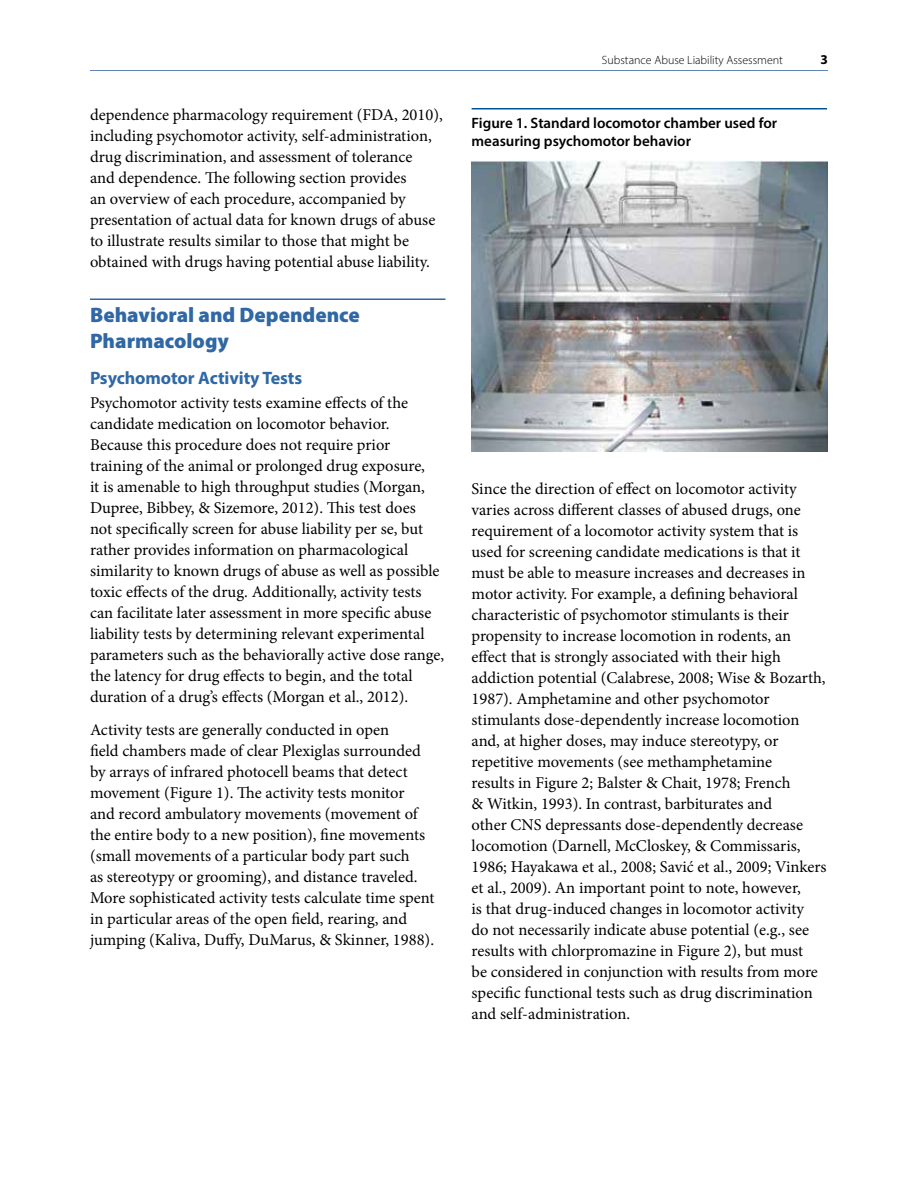
<style>
.page{position:relative;width:918px;height:1188px;background:#fff}
.page>*{position:absolute;margin:0;border:0;box-sizing:border-box;transform-origin:0 0}
.t1{font:900 21px/25.5px "Myriad Pro";color:#2f68a4}
.t2{font:700 18px "Myriad Pro";letter-spacing:-.005em;color:#2f68a4}
.t3{font:16.5px/21px "Minion Pro";color:#000}
.t4{font:600 15px/18px "Myriad Pro";color:#000}
.t5{font:700 13.5px "Myriad Pro";color:#000}
.t6{font:300 12px "Myriad Pro";color:#000}
</style>
<div class="page">
<hr style="left:90px;top:70px;width:738px;height:1px;background:#6082b6">
<hr style="left:90px;top:298px;width:356px;height:2px;background:#2f68a4">
<hr style="left:472px;top:108px;width:355px;height:2px;background:#005295">
<img style="left:472px;top:160px;width:355px;height:291px">
<p class="t3" style="left:90px;top:104px;width:354px">dependence pharmacology requirement (FDA, 2010), including psychomotor activity, self-administration, drug discrimination, and assessment of tolerance<br>and dependence. The following section provides<br>an overview of each procedure, accompanied by presentation of actual data for known drugs of abuse to illustrate results similar to those that might be obtained with drugs having potential abuse liability.</p>
<p class="t1" style="left:90px;top:302px;width:271px">Behavioral and Dependence<br>Pharmacology</p>
<p class="t2" style="left:90px;top:366px;width:214px">Psychomotor Activity Tests</p>
<p class="t3" style="left:90px;top:392px;width:356px">Psychomotor activity tests examine effects of the candidate medication on locomotor behavior.<br>Because this procedure does not require prior training of the animal or prolonged drug exposure,<br>it is amenable to high throughput studies (Morgan, Dupree, Bibbey, &amp; Sizemore, 2012). This test does<br>not specifically screen for abuse liability per se, but rather provides information on pharmacological similarity to known drugs of abuse as well as possible toxic effects of the drug. Additionally, activity tests can facilitate later assessment in more specific abuse liability tests by determining relevant experimental parameters such as the behaviorally active dose range, the latency for drug effects to begin, and the total duration of a drug’s effects (Morgan et al., 2012).</p>
<p class="t3" style="left:90px;top:719px;width:346px">Activity tests are generally conducted in open<br>field chambers made of clear Plexiglas surrounded by arrays of infrared photocell beams that detect movement (Figure 1). The activity tests monitor<br>and record ambulatory movements (movement of the entire body to a new position), fine movements (small movements of a particular body part such<br>as stereotypy or grooming), and distance traveled.<br>More sophisticated activity tests calculate time spent in particular areas of the open field, rearing, and jumping (Kaliva, Duffy, DuMarus, &amp; Skinner, 1988).</p>
<p class="t6" style="left:602px;top:53px;width:183px">Substance Abuse Liability Assessment</p>
<p class="t5" style="left:821px;top:51px;width:9px">3</p>
<p class="t4" style="left:472px;top:113px;width:307px">Figure 1. Standard locomotor chamber used for measuring psychomotor behavior</p>
<p class="t3" style="left:472px;top:478px;width:357px">Since the direction of effect on locomotor activity varies across different classes of abused drugs, one requirement of a locomotor activity system that is used for screening candidate medications is that it must be able to measure increases and decreases in motor activity. For example, a defining behavioral characteristic of psychomotor stimulants is their propensity to increase locomotion in rodents, an effect that is strongly associated with their high addiction potential (Calabrese, 2008; Wise &amp; Bozarth, 1987). Amphetamine and other psychomotor stimulants dose-dependently increase locomotion and, at higher doses, may induce stereotypy, or repetitive movements (see methamphetamine<br>results in Figure 2; Balster &amp; Chait, 1978; French<br>&amp; Witkin, 1993). In contrast, barbiturates and<br>other CNS depressants dose-dependently decrease locomotion (Darnell, McCloskey, &amp; Commissaris, 1986; Hayakawa et al., 2008; Savić et al., 2009; Vinkers et al., 2009). An important point to note, however,<br>is that drug-induced changes in locomotor activity<br>do not necessarily indicate abuse potential (e.g., see results with chlorpromazine in Figure 2), but must<br>be considered in conjunction with results from more specific functional tests such as drug discrimination and self-administration.</p>
</div>
